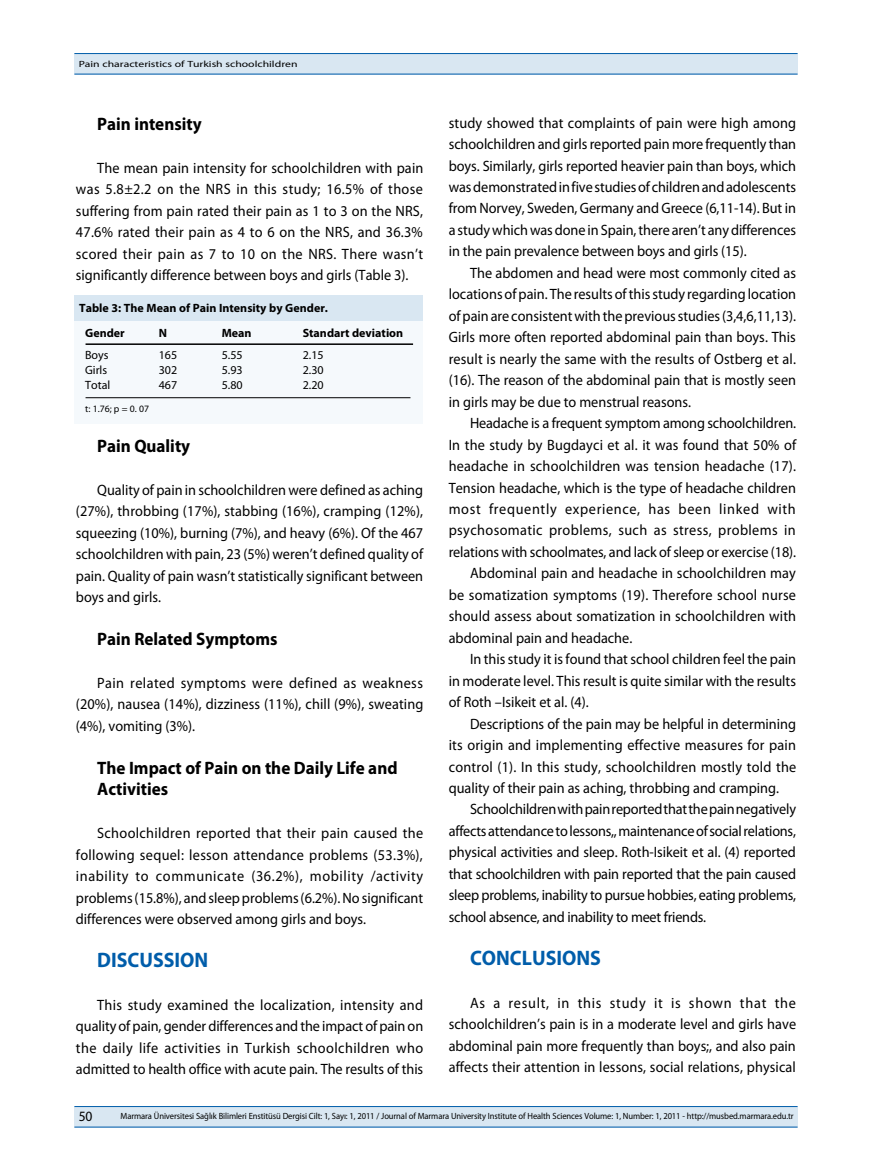
<style>
.page{position:relative;width:872px;height:1170px;background:#fff}
.page>*{position:absolute;margin:0;border:0;box-sizing:border-box;transform-origin:0 0}
.t1{font:700 21px "Myriad Pro";color:#005daa;scale:.95 1}
.t2{font:700 18px/21.5px "Myriad Pro";color:#000;scale:.95 1}
.t3{font:15px/21.5px "Myriad Pro";color:#000;text-align:justify;scale:.95 1}
.t4{font:15px "Myriad Pro";letter-spacing:.025em;color:#000;scale:.95 1}
.t5{font:15px "Myriad Pro";letter-spacing:.045em;color:#000;scale:.95 1}
.t6{font:14.25px "Myriad Pro";color:#000;scale:.95 1}
.t7{font:700 12px/24.9px "Myriad Pro";color:#000}
.t8{font:12px "Myriad Pro";color:#000}
.t9{font:9.75px "Myriad Pro";color:#000}
.t10{font:9px "Myriad Pro";letter-spacing:-.01em;color:#000;scale:.95 1}
.t11{font:9px "Myriad Pro";letter-spacing:-.01em;color:#000;scale:1.3 1}
</style>
<div class="page">
<div style="left:74px;top:53px;width:723px;height:21px;background:#d9e7f2"></div>
<hr style="left:74px;top:74px;width:723px;height:1px;background:#005daa">
<hr style="left:74px;top:53px;width:723px;height:1px;background:#005daa">
<div style="left:74px;top:1106px;width:723px;height:21px;background:#d9e7f2"></div>
<hr style="left:74px;top:1126px;width:723px;height:1px;background:#005daa">
<hr style="left:74px;top:1106px;width:723px;height:1px;background:#005daa">
<div style="left:74px;top:296px;width:349px;height:25px;background:#d9e7f2"></div>
<div style="left:74px;top:321px;width:349px;height:102px;background:#f5f9fc"></div>
<hr style="left:86px;top:343px;width:327px;height:2px;background:#000">
<hr style="left:86px;top:397px;width:324px;height:1px;background:#000">
<p class="t11" style="left:79px;top:59px;width:170px">Pain characteristics of Turkish schoolchildren</p>
<p class="t2" style="left:97px;top:112px;width:111px">Pain intensity</p>
<p class="t3" style="left:76px;top:157px;width:367px;text-indent:21px">The mean pain intensity for schoolchildren with pain was 5.8±2.2 on the NRS in this study; 16.5% of those suffering from pain rated their pain as 1 to 3 on the NRS, 47.6% rated their pain as 4 to 6 on the NRS, and 36.3% scored their pain as 7 to 10 on the NRS. There wasn’t significantly difference between boys and girls (Table 3).</p>
<p class="t7" style="left:85px;top:295px;width:244px;text-indent:-6px">Table 3: The Mean of Pain Intensity by Gender.<br>Gender</p>
<p class="t7" style="left:159px;top:319px;width:10px">N</p>
<p class="t7" style="left:222px;top:319px;width:31px">Mean</p>
<p class="t7" style="left:303px;top:319px;width:102px">Standart deviation</p>
<p class="t8" style="left:85px;top:347px;width:25px">Boys</p>
<p class="t8" style="left:159px;top:347px;width:20px">165</p>
<p class="t8" style="left:222px;top:347px;width:22px">5.55</p>
<p class="t8" style="left:303px;top:347px;width:22px">2.15</p>
<p class="t8" style="left:85px;top:362px;width:24px">Girls</p>
<p class="t8" style="left:159px;top:362px;width:20px">302</p>
<p class="t8" style="left:222px;top:362px;width:22px">5.93</p>
<p class="t8" style="left:303px;top:362px;width:22px">2.30</p>
<p class="t8" style="left:85px;top:377px;width:27px">Total</p>
<p class="t8" style="left:159px;top:377px;width:20px">467</p>
<p class="t8" style="left:222px;top:377px;width:22px">5.80</p>
<p class="t8" style="left:303px;top:377px;width:22px">2.20</p>
<p class="t9" style="left:85px;top:402px;width:66px">t: 1.76; p = 0. 07</p>
<p class="t2" style="left:97px;top:434px;width:99px">Pain Quality</p>
<p class="t3" style="left:76px;top:478px;width:367px;text-indent:21px">Quality of pain in schoolchildren were defined as aching (27%), throbbing (17%), stabbing (16%), cramping (12%), squeezing (10%), burning (7%), and heavy (6%). Of the 467 schoolchildren with pain, 23 (5%) weren’t defined quality of pain. Quality of pain wasn’t statistically significant between boys and girls.</p>
<p class="t2" style="left:97px;top:627px;width:191px">Pain Related Symptoms</p>
<p class="t3" style="left:76px;top:672px;width:367px;text-indent:21px">Pain related symptoms were defined as weakness (20%), nausea (14%), dizziness (11%), chill (9%), sweating (4%), vomiting (3%).</p>
<p class="t2" style="left:97px;top:756px;width:318px">The Impact of Pain on the Daily Life and<br>Activities</p>
<p class="t3" style="left:76px;top:822px;width:367px;text-indent:21px">Schoolchildren reported that their pain caused the following sequel: lesson attendance problems (53.3%), inability to communicate (36.2%), mobility /activity problems (15.8%), and sleep problems (6.2%). No significant differences were observed among girls and boys.</p>
<h1 class="t1" style="left:97px;top:946px;width:118px">DISCUSSION</h1>
<p class="t3" style="left:76px;top:993px;width:367px;text-indent:21px">This study examined the localization, intensity and quality of pain, gender differences and the impact of pain on the daily life activities in Turkish schoolchildren who admitted to health office with acute pain. The results of this</p>
<p class="t3" style="left:449px;top:112px;width:367px">study showed that complaints of pain were high among schoolchildren and girls reported pain more frequently than boys. Similarly, girls reported heavier pain than boys, which was demonstrated in five studies of children and adolescents from Norvey, Sweden, Germany and Greece (6,11-14). But in a study which was done in Spain, there aren’t any differences in the pain prevalence between boys and girls (15).</p>
<p class="t3" style="left:449px;top:262px;width:367px;text-indent:21px">The abdomen and head were most commonly cited as locations of pain. The results of this study regarding location of pain are consistent with the previous studies (3,4,6,11,13).<br>Girls more often reported abdominal pain than boys. This result is nearly the same with the results of Ostberg et al. (16). The reason of the abdominal pain that is mostly seen in girls may be due to menstrual reasons.</p>
<p class="t3" style="left:470px;top:412px;width:345px">Headache is a frequent symptom among schoolchildren.</p>
<p class="t3" style="left:449px;top:433px;width:367px">In the study by Bugdayci et al. it was found that 50% of</p>
<p class="t3" style="left:449px;top:455px;width:367px">headache in schoolchildren was tension headache (17).</p>
<p class="t3" style="left:449px;top:476px;width:367px">Tension headache, which is the type of headache children</p>
<p class="t5" style="left:449px;top:499px;width:367px">most frequently experience, has been linked with</p>
<p class="t4" style="left:449px;top:521px;width:367px">psychosomatic problems, such as stress, problems in</p>
<p class="t3" style="left:449px;top:541px;width:367px">relations with schoolmates, and lack of sleep or exercise (18).</p>
<p class="t3" style="left:470px;top:562px;width:345px">Abdominal pain and headache in schoolchildren may</p>
<p class="t3" style="left:449px;top:583px;width:367px">be somatization symptoms (19). Therefore school nurse</p>
<p class="t3" style="left:449px;top:605px;width:367px">should assess about somatization in schoolchildren with</p>
<p class="t3" style="left:449px;top:626px;width:195px">abdominal pain and headache.</p>
<p class="t3" style="left:470px;top:648px;width:345px">In this study it is found that school children feel the pain</p>
<p class="t3" style="left:449px;top:669px;width:367px">in moderate level. This result is quite similar with the results</p>
<p class="t3" style="left:449px;top:691px;width:149px">of Roth –Isikeit et al. (4).</p>
<p class="t3" style="left:470px;top:712px;width:345px">Descriptions of the pain may be helpful in determining</p>
<p class="t3" style="left:449px;top:734px;width:367px">its origin and implementing effective measures for pain</p>
<p class="t3" style="left:449px;top:755px;width:367px">control (1). In this study, schoolchildren mostly told the</p>
<p class="t3" style="left:449px;top:777px;width:349px">quality of their pain as aching, throbbing and cramping.</p>
<p class="t3" style="left:470px;top:798px;width:345px">Schoolchildren with pain reported that the pain negatively</p>
<p class="t3" style="left:449px;top:819px;width:367px">affects attendance to lessons,, maintenance of social relations,</p>
<p class="t3" style="left:449px;top:841px;width:367px">physical activities and sleep. Roth-Isikeit et al. (4) reported</p>
<p class="t3" style="left:449px;top:862px;width:367px">that schoolchildren with pain reported that the pain caused</p>
<p class="t3" style="left:449px;top:884px;width:367px">sleep problems, inability to pursue hobbies, eating problems,</p>
<p class="t3" style="left:449px;top:905px;width:272px">school absence, and inability to meet friends.</p>
<h1 class="t1" style="left:470px;top:943px;width:139px">CONCLUSIONS</h1>
<p class="t3" style="left:449px;top:991px;width:367px;text-indent:21px">As a result, in this study it is shown that the schoolchildren’s pain is in a moderate level and girls have abdominal pain more frequently than boys;, and also pain affects their attention in lessons, social relations, physical</p>
<p class="t6" style="left:79px;top:1107px;width:16px">50</p>
<p class="t10" style="left:121px;top:1110px;width:710px">Marmara Üniversitesi Sağlık Bilimleri Enstitüsü Dergisi Cilt: 1, Sayı: 1, 2011 / Journal of Marmara University Institute of Health Sciences Volume: 1, Number: 1, 2011 - http://musbed.marmara.edu.tr</p>
</div>
